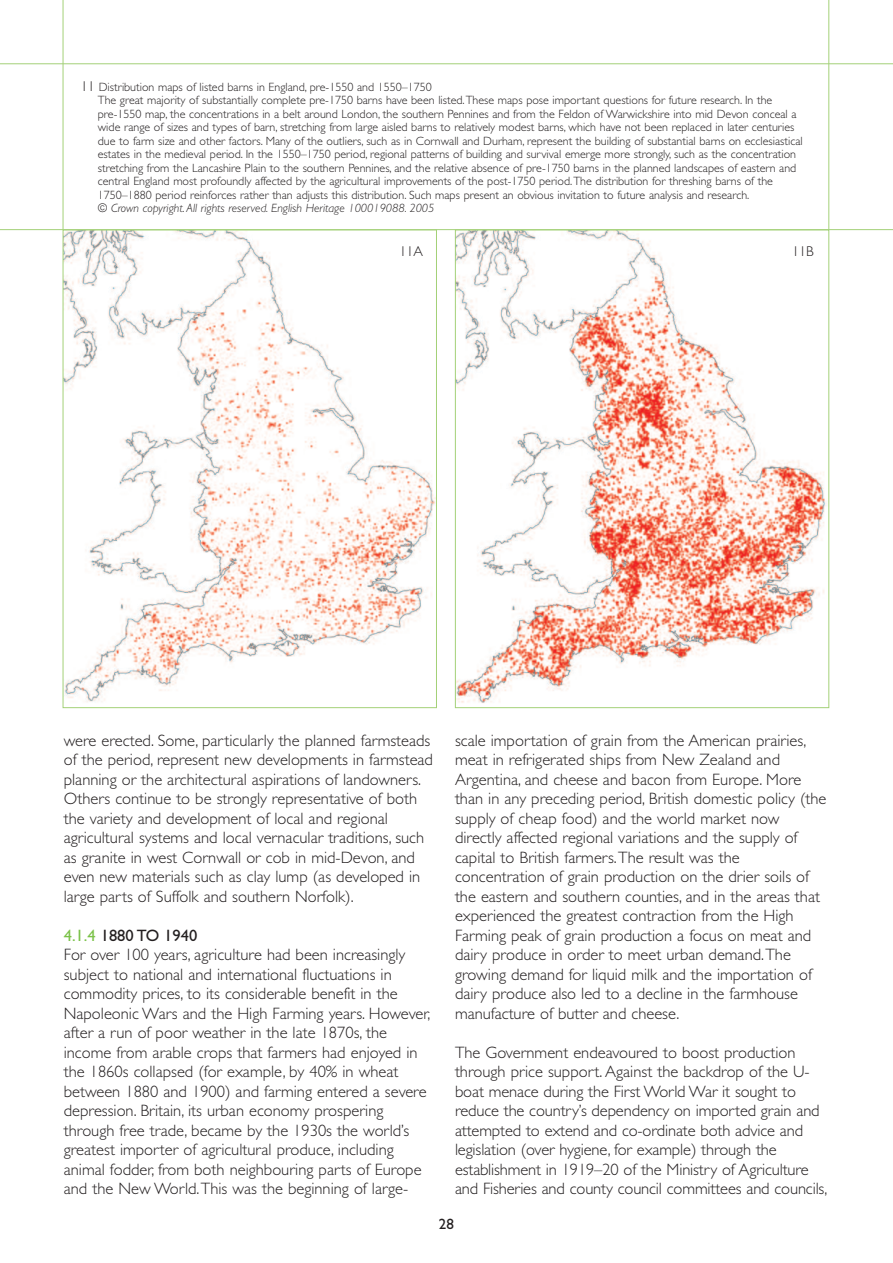
<style>
.page{position:relative;width:893px;height:1263px;background:#fff}
.page>*{position:absolute;margin:0;border:0;box-sizing:border-box;transform-origin:0 0}
.t1{font:300 16.5px/19.5px "Gill Sans";color:#231f20}
.t2{font:15px "Gill Sans";color:#231f20}
.t3{font:300 14.25px "Gill Sans";color:#231f20}
.t4{font:300 12px/13.5px "Gill Sans";color:#231f20}
.t5{font:italic 300 12px "Gill Sans";color:#231f20}
.s1{font-size:14.25px}
.s2{font-weight:400;color:#7bc249}
.s3{font-weight:400}
</style>
<div class="page">
<hr style="left:0;top:63px;width:893px;height:1px;background:#a4d178">
<hr style="left:0;top:229px;width:893px;height:1px;background:#a4d178">
<img style="left:65px;top:232px;width:370px;height:470px">
<img style="left:457px;top:232px;width:369px;height:471px">
<hr style="left:63px;top:0;width:1px;height:230px;background:#a4d178">
<hr style="left:828px;top:0;width:1px;height:230px;background:#a4d178">
<p class="t4" style="left:98px;top:81px;width:706px;text-indent:-17px"><span class="s1">11</span> Distribution maps of listed barns in England, pre-1550 and 1550–1750<br>The great majority of substantially complete pre-1750 barns have been listed.These maps pose important questions for future research. In the pre-1550 map, the concentrations in a belt around London, the southern Pennines and from the Feldon of Warwickshire into mid Devon conceal a wide range of sizes and types of barn, stretching from large aisled barns to relatively modest barns, which have not been replaced in later centuries due to farm size and other factors. Many of the outliers, such as in Cornwall and Durham, represent the building of substantial barns on ecclesiastical estates in the medieval period. In the 1550–1750 period, regional patterns of building and survival emerge more strongly, such as the concentration stretching from the Lancashire Plain to the southern Pennines, and the relative absence of pre-1750 barns in the planned landscapes of eastern and central England most profoundly affected by the agricultural improvements of the post-1750 period.The distribution for threshing barns of the 1750–1880 period reinforces rather than adjusts this distribution. Such maps present an obvious invitation to future analysis and research.</p>
<p class="t5" style="left:98px;top:203px;width:338px">© Crown copyright. All rights reserved. English Heritage 100019088. 2005</p>
<p class="t3" style="left:399px;top:246px;width:25px">11A</p>
<p class="t3" style="left:792px;top:246px;width:23px">11B</p>
<p class="t1" style="left:64px;top:732px;width:371px">were erected. Some, particularly the planned farmsteads of the period, represent new developments in farmstead planning or the architectural aspirations of landowners.<br>Others continue to be strongly representative of both the variety and development of local and regional agricultural systems and local vernacular traditions, such as granite in west Cornwall or cob in mid-Devon, and even new materials such as clay lump (as developed in large parts of Suffolk and southern Norfolk).</p>
<p class="t1" style="left:64px;top:927px;width:368px"><span class="s2">4.1.4</span> <span class="s3">1880 TO 1940<br></span>For over 100 years, agriculture had been increasingly subject to national and international fluctuations in commodity prices, to its considerable benefit in the Napoleonic Wars and the High Farming years. However, after a run of poor weather in the late 1870s, the income from arable crops that farmers had enjoyed in the 1860s collapsed (for example, by 40% in wheat between 1880 and 1900) and farming entered a severe depression. Britain, its urban economy prospering through free trade, became by the 1930s the world’s greatest importer of agricultural produce, including animal fodder, from both neighbouring parts of Europe and the New World.This was the beginning of large-</p>
<p class="t1" style="left:455px;top:732px;width:373px">scale importation of grain from the American prairies, meat in refrigerated ships from New Zealand and Argentina, and cheese and bacon from Europe. More than in any preceding period, British domestic policy (the supply of cheap food) and the world market now directly affected regional variations and the supply of capital to British farmers.The result was the concentration of grain production on the drier soils of the eastern and southern counties, and in the areas that experienced the greatest contraction from the High Farming peak of grain production a focus on meat and dairy produce in order to meet urban demand.The growing demand for liquid milk and the importation of dairy produce also led to a decline in the farmhouse manufacture of butter and cheese.</p>
<p class="t1" style="left:455px;top:1044px;width:374px">The Government endeavoured to boost production through price support. Against the backdrop of the U&shy;boat menace during the First World War it sought to reduce the country’s dependency on imported grain and attempted to extend and co-ordinate both advice and legislation (over hygiene, for example) through the establishment in 1919–20 of the Ministry of Agriculture and Fisheries and county council committees and councils,</p>
<p class="t2" style="left:439px;top:1214px;width:16px">28</p>
</div>
